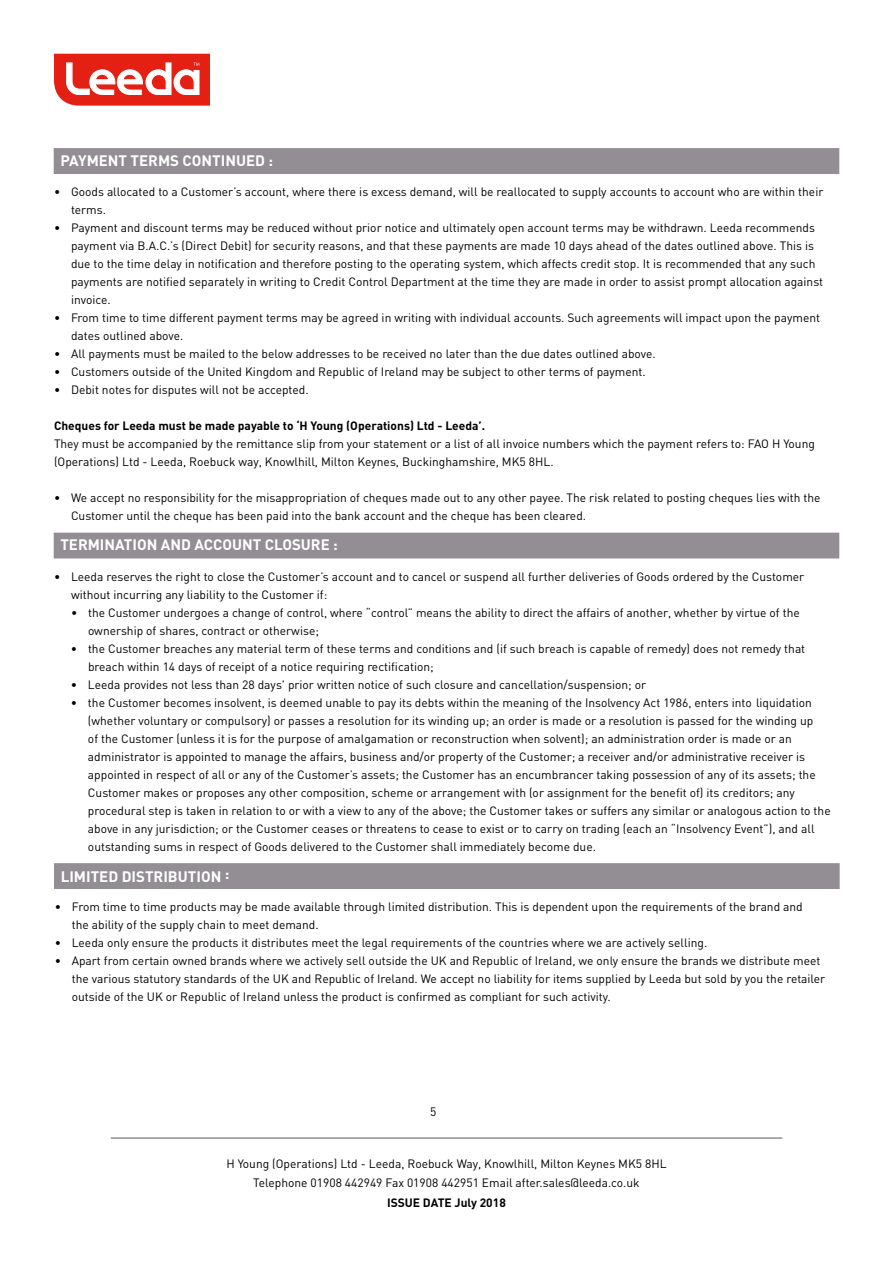
<style>
.page{position:relative;width:893px;height:1263px;background:#fff}
.page>*{position:absolute;margin:0;border:0;box-sizing:border-box;transform-origin:0 0}
.t1{font:700 15px "DIN";color:#fff}
.t2{font:12px/18px "DIN";color:#000}
.t3{font:700 12px "DIN";color:#000}
</style>
<div class="page">
<svg style="left:54px;top:54px;width:156px;height:51px"></svg>
<div style="left:54px;top:149px;width:785px;height:24px;background:#938e94"></div>
<div style="left:54px;top:148px;width:785px;height:26px;border:1px solid #938e94"></div>
<div style="left:54px;top:533px;width:785px;height:25px;background:#938e94"></div>
<div style="left:55px;top:864px;width:784px;height:24px;background:#938e94"></div>
<div style="left:54px;top:863px;width:785px;height:26px;border:1px solid #938e94"></div>
<hr style="left:111px;top:1137px;width:671px;height:2px;background:#938e94">
<p class="t1" style="left:60px;top:151px;width:214px">PAYMENT TERMS CONTINUED :</p>
<p class="t2" style="left:71px;top:183px;width:754px;text-indent:-17px">• Goods allocated to a Customer’s account, where there is excess demand, will be reallocated to supply accounts to account who are within their terms.</p>
<p class="t2" style="left:71px;top:219px;width:754px;text-indent:-17px">• Payment and discount terms may be reduced without prior notice and ultimately open account terms may be withdrawn. Leeda recommends payment via B.A.C.’s (Direct Debit) for security reasons, and that these payments are made 10 days ahead of the dates outlined above. This is due to the time delay in notification and therefore posting to the operating system, which affects credit stop. It is recommended that any such payments are notified separately in writing to Credit Control Department at the time they are made in order to assist prompt allocation against invoice.</p>
<p class="t2" style="left:71px;top:309px;width:751px;text-indent:-17px">• From time to time different payment terms may be agreed in writing with individual accounts. Such agreements will impact upon the payment dates outlined above.</p>
<p class="t2" style="left:54px;top:345px;width:603px">• All payments must be mailed to the below addresses to be received no later than the due dates outlined above.</p>
<p class="t2" style="left:54px;top:363px;width:593px">• Customers outside of the United Kingdom and Republic of Ireland may be subject to other terms of payment.</p>
<p class="t2" style="left:54px;top:381px;width:256px">• Debit notes for disputes will not be accepted.</p>
<p class="t3" style="left:54px;top:418px;width:433px">Cheques for Leeda must be made payable to ‘H Young (Operations) Ltd - Leeda’.</p>
<p class="t2" style="left:54px;top:435px;width:762px">They must be accompanied by the remittance slip from your statement or a list of all invoice numbers which the payment refers to: FAO H Young (Operations) Ltd - Leeda, Roebuck way, Knowlhill, Milton Keynes, Buckinghamshire, MK5 8HL.</p>
<p class="t2" style="left:71px;top:489px;width:751px;text-indent:-17px">• We accept no responsibility for the misappropriation of cheques made out to any other payee. The risk related to posting cheques lies with the<br>Customer until the cheque has been paid into the bank account and the cheque has been cleared.</p>
<p class="t1" style="left:60px;top:535px;width:279px">TERMINATION AND ACCOUNT CLOSURE :</p>
<p class="t2" style="left:71px;top:567px;width:735px;text-indent:-17px">• Leeda reserves the right to close the Customer’s account and to cancel or suspend all further deliveries of Goods ordered by the Customer without incurring any liability to the Customer if:</p>
<p class="t2" style="left:88px;top:603px;width:713px;text-indent:-17px">• the Customer undergoes a change of control, where “control” means the ability to direct the affairs of another, whether by virtue of the ownership of shares, contract or otherwise;</p>
<p class="t2" style="left:88px;top:639px;width:719px;text-indent:-17px">• the Customer breaches any material term of these terms and conditions and (if such breach is capable of remedy) does not remedy that breach within 14 days of receipt of a notice requiring rectification;</p>
<p class="t2" style="left:71px;top:675px;width:577px">• Leeda provides not less than 28 days' prior written notice of such closure and cancellation/suspension; or</p>
<p class="t2" style="left:88px;top:693px;width:744px;text-indent:-17px">• the Customer becomes insolvent, is deemed unable to pay its debts within the meaning of the Insolvency Act 1986, enters into liquidation (whether voluntary or compulsory) or passes a resolution for its winding up; an order is made or a resolution is passed for the winding up<br>of the Customer (unless it is for the purpose of amalgamation or reconstruction when solvent); an administration order is made or an administrator is appointed to manage the affairs, business and/or property of the Customer; a receiver and/or administrative receiver is appointed in respect of all or any of the Customer’s assets; the Customer has an encumbrancer taking possession of any of its assets; the Customer makes or proposes any other composition, scheme or arrangement with (or assignment for the benefit of) its creditors; any procedural step is taken in relation to or with a view to any of the above; the Customer takes or suffers any similar or analogous action to the above in any jurisdiction; or the Customer ceases or threatens to cease to exist or to carry on trading (each an “Insolvency Event”), and all outstanding sums in respect of Goods delivered to the Customer shall immediately become due.</p>
<p class="t1" style="left:61px;top:867px;width:170px">LIMITED DISTRIBUTION :</p>
<p class="t2" style="left:72px;top:898px;width:733px;text-indent:-17px">• From time to time products may be made available through limited distribution. This is dependent upon the requirements of the brand and the ability of the supply chain to meet demand.</p>
<p class="t2" style="left:55px;top:934px;width:654px">• Leeda only ensure the products it distributes meet the legal requirements of the countries where we are actively selling.</p>
<p class="t2" style="left:72px;top:952px;width:755px;text-indent:-17px">• Apart from certain owned brands where we actively sell outside the UK and Republic of Ireland, we only ensure the brands we distribute meet the various statutory standards of the UK and Republic of Ireland. We accept no liability for items supplied by Leeda but sold by you the retailer outside of the UK or Republic of Ireland unless the product is confirmed as compliant for such activity.</p>
<p class="t2" style="left:430px;top:1103px;width:8px">5</p>
<p class="t2" style="left:226px;top:1153px;width:442px;line-height:19.5px;text-align:center">H Young (Operations) Ltd - Leeda, Roebuck Way, Knowlhill, Milton Keynes MK5 8HL<br>Telephone 01908 442949 Fax 01908 442951 Email after.sales@leeda.co.uk</p>
<p class="t3" style="left:387px;top:1194px;width:120px">ISSUE DATE July 2018</p>
</div>
